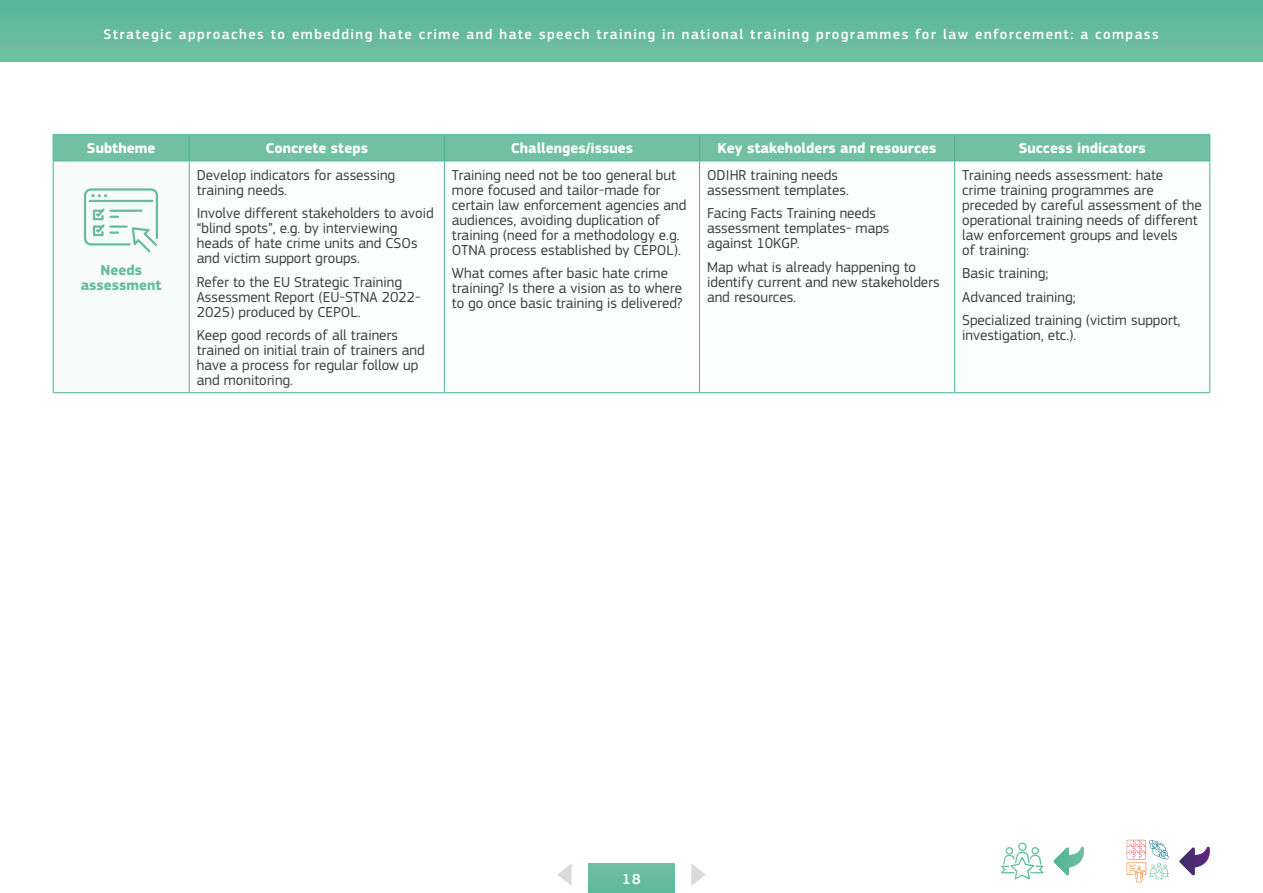
<style>
.page{position:relative;width:1263px;height:893px;background:#fff}
.page>*{position:absolute;margin:0;border:0;box-sizing:border-box;transform-origin:0 0}
.Table_body{font:15px/15px "EC Square Sans Pro";color:#3e3d40}
.Table_body_white{font:700 15px "EC Square Sans Pro";color:#fff}
.Table_body-2{font:700 15px/15px "EC Square Sans Pro";color:#66bb9f;text-align:center}
.t1{font:500 15px "EC Square Sans Pro";color:#fff}
.t2{font:500 14.55px "EC Square Sans Pro";letter-spacing:.1em;color:#fff}
</style>
<div class="page">
<svg style="left:1126px;top:840px;width:43px;height:42px"></svg>
<svg style="left:1179px;top:847px;width:31px;height:28px"></svg>
<svg style="left:557px;top:863px;width:15px;height:23px"></svg>
<svg style="left:691px;top:863px;width:15px;height:23px"></svg>
<div style="left:0;top:0;width:1263px;height:62px;background:linear-gradient(to right,#65bb9e,#65bb9e)"></div>
<div style="left:589px;top:863px;width:85px;height:30px;background:#68bc9f"></div>
<div style="left:53px;top:161px;width:136px;height:232px;background:#f7fbf9"></div>
<hr style="left:53px;top:134px;width:136px;height:1px;background:#4bb494">
<hr style="left:189px;top:134px;width:255px;height:1px;background:#4bb494">
<hr style="left:444px;top:134px;width:255px;height:1px;background:#4bb494">
<hr style="left:699px;top:134px;width:256px;height:1px;background:#4bb494">
<hr style="left:955px;top:134px;width:255px;height:1px;background:#4bb494">
<div style="left:53px;top:135px;width:1157px;height:26px;background:#72c0a4"></div>
<hr style="left:53px;top:161px;width:136px;height:1px;background:#4bb494">
<hr style="left:53px;top:161px;width:1px;height:231px;background:#4bb494">
<hr style="left:189px;top:161px;width:255px;height:1px;background:#4bb494">
<hr style="left:189px;top:161px;width:1px;height:231px;background:#4bb494">
<hr style="left:444px;top:161px;width:255px;height:1px;background:#4bb494">
<hr style="left:444px;top:161px;width:1px;height:231px;background:#4bb494">
<hr style="left:699px;top:161px;width:256px;height:1px;background:#4bb494">
<hr style="left:699px;top:161px;width:1px;height:231px;background:#4bb494">
<hr style="left:955px;top:161px;width:255px;height:1px;background:#4bb494">
<hr style="left:954px;top:161px;width:1px;height:231px;background:#4bb494">
<hr style="left:1209px;top:161px;width:1px;height:231px;background:#4bb494">
<hr style="left:189px;top:392px;width:255px;height:1px;background:#4bb494">
<hr style="left:444px;top:392px;width:255px;height:1px;background:#4bb494">
<hr style="left:699px;top:392px;width:256px;height:1px;background:#4bb494">
<hr style="left:955px;top:392px;width:255px;height:1px;background:#4bb494">
<hr style="left:53px;top:392px;width:136px;height:1px;background:#4bb494">
<svg style="left:84px;top:188px;width:74px;height:64px"></svg>
<svg style="left:1001px;top:843px;width:42px;height:36px"></svg>
<svg style="left:1053px;top:847px;width:31px;height:28px"></svg>
<p class="t2" style="left:103px;top:26px;width:1057px">Strategic approaches to embedding hate crime and hate speech training in national training programmes for law enforcement: a compass</p>
<p class="Table_body_white" style="left:87px;top:140px;width:70px">Subtheme</p>
<p class="Table_body_white" style="left:266px;top:140px;width:104px">Concrete steps</p>
<p class="Table_body_white" style="left:511px;top:140px;width:124px">Challenges/issues</p>
<p class="Table_body_white" style="left:718px;top:140px;width:221px">Key stakeholders and resources</p>
<p class="Table_body_white" style="left:1019px;top:140px;width:129px">Success indicators</p>
<p class="Table_body-2" style="left:81px;top:263px;width:83px">Needs assessment</p>
<p class="Table_body" style="left:197px;top:167px;width:200px">Develop indicators for assessing training needs.</p>
<p class="Table_body" style="left:197px;top:206px;width:238px">Involve different stakeholders to avoid “blind spots”, e.g. by interviewing heads of hate crime units and CSOs and victim support groups.</p>
<p class="Table_body" style="left:197px;top:274px;width:226px">Refer to the EU Strategic Training<br>Assessment Report (EU-STNA 2022-<br>2025) produced by CEPOL.</p>
<p class="Table_body" style="left:197px;top:328px;width:230px">Keep good records of all trainers trained on initial train of trainers and have a process for regular follow up and monitoring.</p>
<p class="Table_body" style="left:452px;top:167px;width:236px">Training need not be too general but more focused and tailor-made for certain law enforcement agencies and audiences, avoiding duplication of training (need for a methodology e.g.<br>OTNA process established by CEPOL).</p>
<p class="Table_body" style="left:452px;top:266px;width:232px">What comes after basic hate crime training? Is there a vision as to where to go once basic training is delivered?</p>
<p class="Table_body" style="left:707px;top:167px;width:143px">ODIHR training needs assessment templates.</p>
<p class="Table_body" style="left:707px;top:206px;width:184px">Facing Facts Training needs assessment templates- maps against 10KGP.</p>
<p class="Table_body" style="left:707px;top:259px;width:234px">Map what is already happening to identify current and new stakeholders and resources.</p>
<p class="Table_body" style="left:962px;top:167px;width:241px">Training needs assessment: hate<br>crime training programmes are preceded by careful assessment of the operational training needs of different law enforcement groups and levels<br>of training:</p>
<p class="Table_body" style="left:962px;top:266px;width:88px">Basic training;</p>
<p class="Table_body" style="left:962px;top:289px;width:115px">Advanced training;</p>
<p class="Table_body" style="left:962px;top:313px;width:220px">Specialized training (victim support, investigation, etc.).</p>
<p class="t1" style="left:622px;top:870px;width:20px">18</p>
</div>
